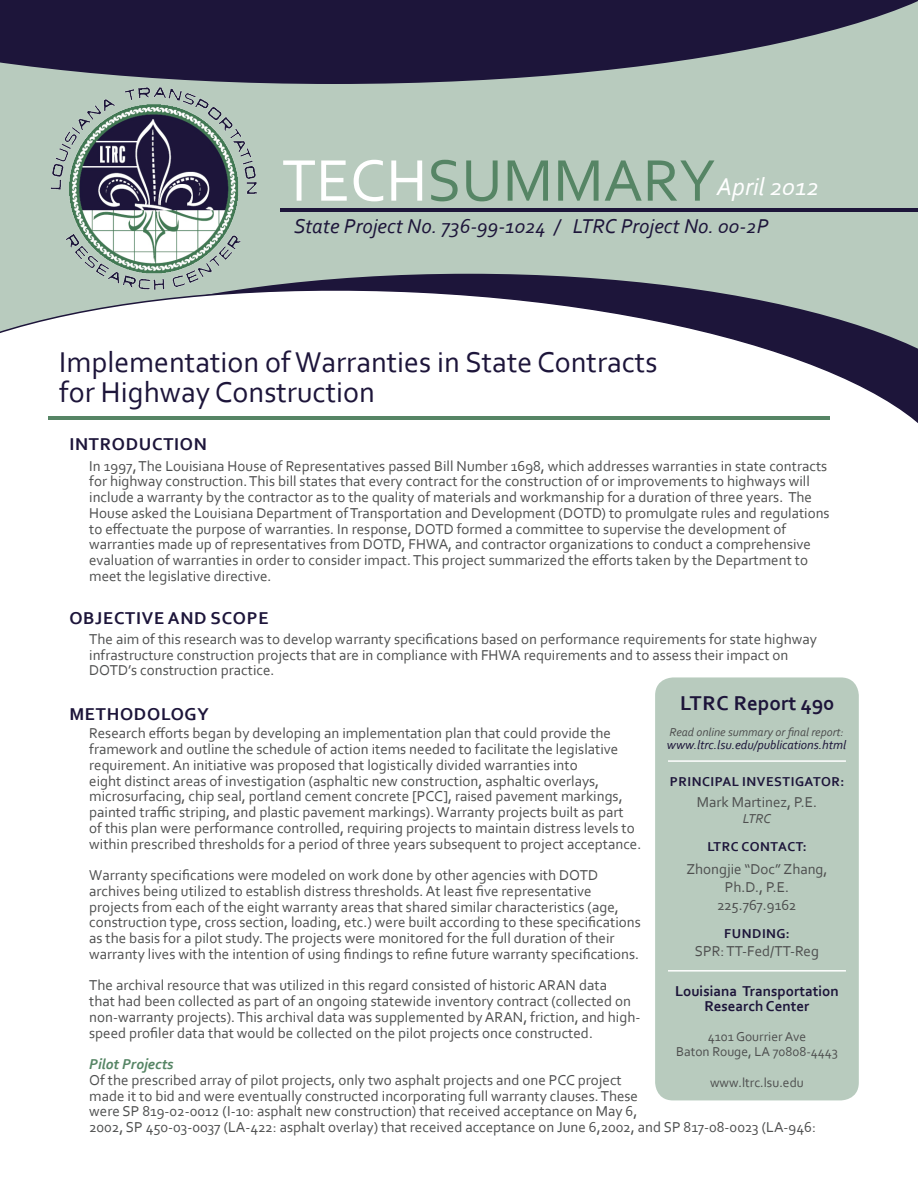
<style>
.page{position:relative;width:918px;height:1188px;background:#fff}
.page>*{position:absolute;margin:0;border:0;box-sizing:border-box;transform-origin:0 0}
.t1{font:61.5px "Corbel";color:#568565}
.Paragraph_Style_5{font:30px/30px "Corbel";color:#1d153a}
.t2{font:italic 25.5px "Corbel";color:#fff}
.t3{font:italic 21px "Corbel";color:#1d153a}
.t4{font:700 21px "Corbel";color:#1d153a}
.t5{font:700 18px "Corbel";letter-spacing:.04em;color:#1d153a}
.Paragraph_Style_5-2{font:15px/15.8px "Corbel";color:#4e4f4f}
.t6{font:700 15px "Corbel";color:#1d153a}
.Paragraph_Style_5-3{font:italic 700 15px "Corbel";color:#568565}
.t7{font:13.5px/15px "Corbel";color:#4e4f4f;text-align:center}
.t8{font:700 13.5px "Corbel";letter-spacing:.04em;color:#1d153a}
.t9{font:italic 13.5px "Corbel";color:#4e4f4f}
.Paragraph_Style_5-4{font:italic 12.75px "Corbel";color:#1d153a}
.Paragraph_Style_5-5{font:italic 12px "Corbel";color:#4e4f4f}
.s1{color:#fff}
</style>
<div class="page">
<div style="left:0;top:0;width:918px;height:446px;background:#b8cbbe"></div>
<svg style="left:0;top:276px;width:918px;height:163px;background:#d4d4d9"></svg>
<div style="left:0;top:439px;width:918px;height:749px;background:#fff"></div>
<svg style="left:0;top:0;width:918px;height:84px;fill:#1d153a"></svg>
<hr style="left:48px;top:417px;width:782px;height:3px;background:#568565">
<hr style="left:280px;top:208px;width:638px;height:4px;background:#1d153a">
<img style="left:24px;top:80px;width:258px;height:226px">
<div style="left:655px;top:677px;width:204px;height:423px;background:#b8cbbe;border-radius:18px"></div>
<hr style="left:668px;top:970px;width:178px;height:2px;background:#fff">
<hr style="left:668px;top:760px;width:178px;height:2px;background:#fff">
<p class="t1" style="left:282px;top:142px;width:435px"><span class="s1">TECH</span>SUMMARY</p>
<p class="t2" style="left:717px;top:171px;width:104px">April 2012</p>
<p class="t3" style="left:294px;top:213px;width:476px">State Project No. 736-99-1024 / LTRC Project No. 00-2P</p>
<p class="Paragraph_Style_5" style="left:59px;top:346px;width:600px">Implementation of Warranties in State Contracts for Highway Construction</p>
<p class="t5" style="left:69px;top:433px;width:139px">INTRODUCTION</p>
<p class="Paragraph_Style_5-2" style="left:89px;top:457px;width:742px">In 1997, The Louisiana House of Representatives passed Bill Number 1698, which addresses warranties in state contracts for highway construction. This bill states that every contract for the construction of or improvements to highways will include a warranty by the contractor as to the quality of materials and workmanship for a duration of three years. The House asked the Louisiana Department of Transportation and Development (DOTD) to promulgate rules and regulations to effectuate the purpose of warranties. In response, DOTD formed a committee to supervise the development of warranties made up of representatives from DOTD, FHWA, and contractor organizations to conduct a comprehensive evaluation of warranties in order to consider impact. This project summarized the efforts taken by the Department to meet the legislative directive.</p>
<p class="t5" style="left:69px;top:607px;width:201px">OBJECTIVE AND SCOPE</p>
<p class="Paragraph_Style_5-2" style="left:89px;top:631px;width:729px">The aim of this research was to develop warranty specifications based on performance requirements for state highway infrastructure construction projects that are in compliance with FHWA requirements and to assess their impact on<br>DOTD’s construction practice.</p>
<p class="t5" style="left:69px;top:703px;width:141px">METHODOLOGY</p>
<p class="t4" style="left:680px;top:690px;width:156px">LTRC Report 490</p>
<p class="Paragraph_Style_5-5" style="left:669px;top:724px;width:176px">Read online summary or final report:</p>
<p class="Paragraph_Style_5-4" style="left:667px;top:737px;width:181px">www.ltrc.lsu.edu/publications.html</p>
<p class="Paragraph_Style_5-2" style="left:89px;top:725px;width:554px">Research efforts began by developing an implementation plan that could provide the framework and outline the schedule of action items needed to facilitate the legislative requirement. An initiative was proposed that logistically divided warranties into<br>eight distinct areas of investigation (asphaltic new construction, asphaltic overlays, microsurfacing, chip seal, portland cement concrete [PCC], raised pavement markings, painted traffic striping, and plastic pavement markings). Warranty projects built as part<br>of this plan were performance controlled, requiring projects to maintain distress levels to within prescribed thresholds for a period of three years subsequent to project acceptance.</p>
<p class="Paragraph_Style_5-2" style="left:89px;top:867px;width:553px">Warranty specifications were modeled on work done by other agencies with DOTD archives being utilized to establish distress thresholds. At least five representative projects from each of the eight warranty areas that shared similar characteristics (age, construction type, cross section, loading, etc.) were built according to these specifications as the basis for a pilot study. The projects were monitored for the full duration of their warranty lives with the intention of using findings to refine future warranty specifications.</p>
<p class="Paragraph_Style_5-2" style="left:89px;top:977px;width:553px">The archival resource that was utilized in this regard consisted of historic ARAN data<br>that had been collected as part of an ongoing statewide inventory contract (collected on non-warranty projects). This archival data was supplemented by ARAN, friction, and high&shy;speed profiler data that would be collected on the pilot projects once constructed.</p>
<p class="Paragraph_Style_5-3" style="left:89px;top:1055px;width:86px">Pilot Projects</p>
<p class="Paragraph_Style_5-2" style="left:89px;top:1072px;width:728px">Of the prescribed array of pilot projects, only two asphalt projects and one PCC project<br>made it to bid and were eventually constructed incorporating full warranty clauses. These<br>were SP 819-02-0012 (I-10: asphalt new construction) that received acceptance on May 6,<br>2002, SP 450-03-0037 (LA-422: asphalt overlay) that received acceptance on June 6,2002, and SP 817-08-0023 (LA-946:</p>
<p class="t8" style="left:670px;top:773px;width:176px">PRINCIPAL INVESTIGATOR:</p>
<p class="Paragraph_Style_5-2" style="left:697px;top:794px;width:122px">Mark Martinez, P.E.</p>
<p class="t9" style="left:743px;top:810px;width:30px">LTRC</p>
<p class="Paragraph_Style_5-2" style="left:686px;top:859px;width:143px;line-height:18px;text-align:center">Zhongjie “Doc” Zhang,<br>Ph.D., P.E.<br>225.767.9162</p>
<p class="t8" style="left:724px;top:925px;width:67px">FUNDING:</p>
<p class="Paragraph_Style_5-2" style="left:695px;top:943px;width:126px">SPR: TT-Fed/TT-Reg</p>
<p class="t6" style="left:675px;top:981px;width:165px">Louisiana Transportation</p>
<p class="t6" style="left:705px;top:996px;width:106px">Research Center</p>
<p class="t7" style="left:676px;top:1028px;width:163px">4101 Gourrier Ave<br>Baton Rouge, LA 70808-4443</p>
<p class="t7" style="left:710px;top:1074px;width:95px">www.ltrc.lsu.edu</p>
<p class="t8" style="left:707px;top:839px;width:101px">LTRC CONTACT:</p>
</div>
